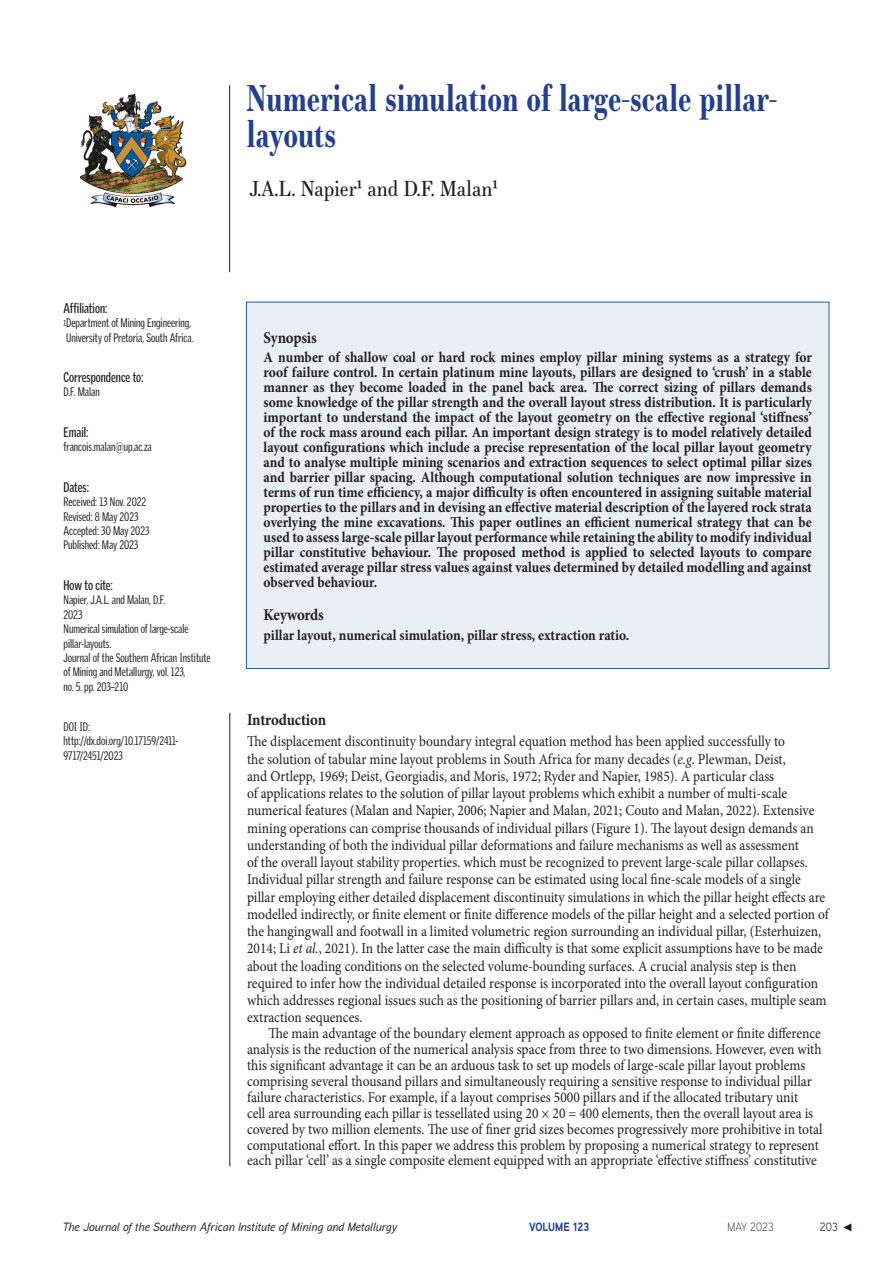
<style>
.page{position:relative;width:893px;height:1263px;background:#fff}
.page>*{position:absolute;margin:0;border:0;box-sizing:border-box;transform-origin:0 0}
.Title_of_paper{font:700 36px/36px "Essonnes Text";color:#253f8e;scale:.76 1}
.Table_No{font:21px "Essonnes Text";color:#231f20;scale:.9 1}
._1st_Level_Header{font:700 16.5px "Minion Pro";letter-spacing:-.015em;color:#231f20;scale:.9 1}
._1st_Para{font:15px/17.2px "Minion Pro";color:#231f20;scale:.9 1}
.Synopsis_1st_para{font:700 15px/15px "Minion Pro";color:#231f20;text-align:justify;scale:.9 1}
.Body_Copy{font:15px/15.9px "Minion Pro";letter-spacing:-.005em;color:#231f20;scale:.9 1}
.Front_panel_heading{font:700 13.5px "Griffith Gothic Cond";color:#231f20;scale:.9 1}
.Front_panel_text{font:12px/14.4px "Griffith Gothic Cond";color:#231f20;scale:.9 1}
.t1{font:italic 500 12px "Aaux Next";color:#231f20}
.t2{font:700 12px "Aaux Next";color:#253f8e;scale:.9 1}
.t3{font:300 12px "Aaux Next";color:#231f20;scale:.9 1}
.t4{font:12px "Aaux Next";color:#231f20;scale:.9 1}
.s1{font-size:8.4px}
.s2{font-style:italic}
</style>
<div class="page">
<img style="left:81px;top:93px;width:106px;height:113px">
<svg style="left:843px;top:1223px;width:8px;height:8px"></svg>
<div style="left:246px;top:302px;width:583px;height:366px;background:#e9eff4"></div>
<hr style="left:229px;top:85px;width:1px;height:187px;background:#231f20">
<hr style="left:230px;top:713px;width:1px;height:453px;background:#231f20">
<p class="Title_of_paper" style="left:247px;top:80px;width:700px">Numerical simulation of large-scale pillar&shy;layouts</p>
<p class="Table_No" style="left:249px;top:174px;width:278px">J.A.L. Napier1 and D.F. Malan1</p>
<p class="Front_panel_heading" style="left:64px;top:300px;width:50px">Affiliation:</p>
<p class="Front_panel_text" style="left:64px;top:316px;width:146px"><span class="s1">1</span>Department of Mining Engineering,<br>University of Pretoria, South Africa.</p>
<p class="Front_panel_heading" style="left:64px;top:369px;width:90px">Correspondence to:</p>
<p class="Front_panel_text" style="left:64px;top:385px;width:42px">D.F. Malan</p>
<p class="Front_panel_heading" style="left:64px;top:424px;width:29px">Email:</p>
<p class="Front_panel_text" style="left:64px;top:440px;width:100px">francois.malan@up.ac.za</p>
<p class="Front_panel_heading" style="left:64px;top:479px;width:30px">Dates:</p>
<p class="Front_panel_text" style="left:64px;top:495px;width:93px">Received: 13 Nov. 2022</p>
<p class="Front_panel_text" style="left:64px;top:509px;width:85px">Revised: 8 May 2023</p>
<p class="Front_panel_text" style="left:64px;top:524px;width:97px">Accepted: 30 May 2023</p>
<p class="Front_panel_text" style="left:64px;top:538px;width:85px">Published: May 2023</p>
<p class="Front_panel_heading" style="left:64px;top:577px;width:56px">How to cite:</p>
<p class="Front_panel_text" style="left:64px;top:593px;width:115px">Napier, J.A.L. and Malan, D.F.</p>
<p class="Front_panel_text" style="left:64px;top:607px;width:23px">2023</p>
<p class="Front_panel_text" style="left:64px;top:622px;width:165px">Numerical simulation of large-scale pillar-layouts.<br>Journal of the Southern African Institute of Mining and Metallurgy, vol. 123,<br>no. 5. pp. 203–210</p>
<p class="Front_panel_text" style="left:64px;top:719px;width:31px">DOI ID:</p>
<p class="Front_panel_text" style="left:64px;top:734px;width:129px">http://dx.doi.org/10.17159/2411-<br>9717/2451/2023</p>
<p class="_1st_Level_Header" style="left:264px;top:326px;width:61px">Synopsis</p>
<p class="Synopsis_1st_para" style="left:264px;top:350px;width:611px">A number of shallow coal or hard rock mines employ pillar mining systems as a strategy for roof failure control. In certain platinum mine layouts, pillars are designed to ‘crush’ in a stable manner as they become loaded in the panel back area. The correct sizing of pillars demands some knowledge of the pillar strength and the overall layout stress distribution. It is particularly important to understand the impact of the layout geometry on the effective regional ‘stiffness’ of the rock mass around each pillar. An important design strategy is to model relatively detailed layout configurations which include a precise representation of the local pillar layout geometry and to analyse multiple mining scenarios and extraction sequences to select optimal pillar sizes and barrier pillar spacing. Although computational solution techniques are now impressive in terms of run time efficiency, a major difficulty is often encountered in assigning suitable material properties to the pillars and in devising an effective material description of the layered rock strata overlying the mine excavations. This paper outlines an efficient numerical strategy that can be used to assess large-scale pillar layout performance while retaining the ability to modify individual pillar constitutive behaviour. The proposed method is applied to selected layouts to compare estimated average pillar stress values against values determined by detailed modelling and against observed behaviour.</p>
<p class="_1st_Level_Header" style="left:264px;top:603px;width:68px">Keywords</p>
<p class="Synopsis_1st_para" style="left:264px;top:627px;width:408px">pillar layout, numerical simulation, pillar stress, extraction ratio.</p>
<p class="_1st_Level_Header" style="left:247px;top:708px;width:89px">Introduction</p>
<p class="_1st_Para" style="left:247px;top:733px;width:648px">The displacement discontinuity boundary integral equation method has been applied successfully to<br>the solution of tabular mine layout problems in South Africa for many decades (<span class="s2">e.g</span>. Plewman, Deist,<br>and Ortlepp, 1969; Deist, Georgiadis, and Moris, 1972; Ryder and Napier, 1985). A particular class<br>of applications relates to the solution of pillar layout problems which exhibit a number of multi-scale numerical features (Malan and Napier, 2006; Napier and Malan, 2021; Couto and Malan, 2022). Extensive mining operations can comprise thousands of individual pillars (Figure 1). The layout design demands an understanding of both the individual pillar deformations and failure mechanisms as well as assessment<br>of the overall layout stability properties. which must be recognized to prevent large-scale pillar collapses.<br>Individual pillar strength and failure response can be estimated using local fine-scale models of a single pillar employing either detailed displacement discontinuity simulations in which the pillar height effects are modelled indirectly, or finite element or finite difference models of the pillar height and a selected portion of the hangingwall and footwall in a limited volumetric region surrounding an individual pillar, (Esterhuizen, 2014; Li <span class="s2">et al.</span>, 2021). In the latter case the main difficulty is that some explicit assumptions have to be made about the loading conditions on the selected volume-bounding surfaces. A crucial analysis step is then required to infer how the individual detailed response is incorporated into the overall layout configuration which addresses regional issues such as the positioning of barrier pillars and, in certain cases, multiple seam extraction sequences.</p>
<p class="Body_Copy" style="left:247px;top:1025px;width:641px;text-indent:21px">The main advantage of the boundary element approach as opposed to finite element or finite difference analysis is the reduction of the numerical analysis space from three to two dimensions. However, even with this significant advantage it can be an arduous task to set up models of large-scale pillar layout problems comprising several thousand pillars and simultaneously requiring a sensitive response to individual pillar failure characteristics. For example, if a layout comprises 5000 pillars and if the allocated tributary unit<br>cell area surrounding each pillar is tessellated using 20 × 20 = 400 elements, then the overall layout area is covered by two million elements. The use of finer grid sizes becomes progressively more prohibitive in total computational effort. In this paper we address this problem by proposing a numerical strategy to represent each pillar ‘cell’ as a single composite element equipped with an appropriate ‘effective stiffness’ constitutive</p>
<p class="t1" style="left:63px;top:1218px;width:336px">The Journal of the Southern African Institute of Mining and Metallurgy</p>
<p class="t2" style="left:529px;top:1218px;width:68px">VOLUME 123</p>
<p class="t3" style="left:727px;top:1219px;width:53px">MAY 2023</p>
<p class="t4" style="left:820px;top:1219px;width:21px">203</p>
</div>
